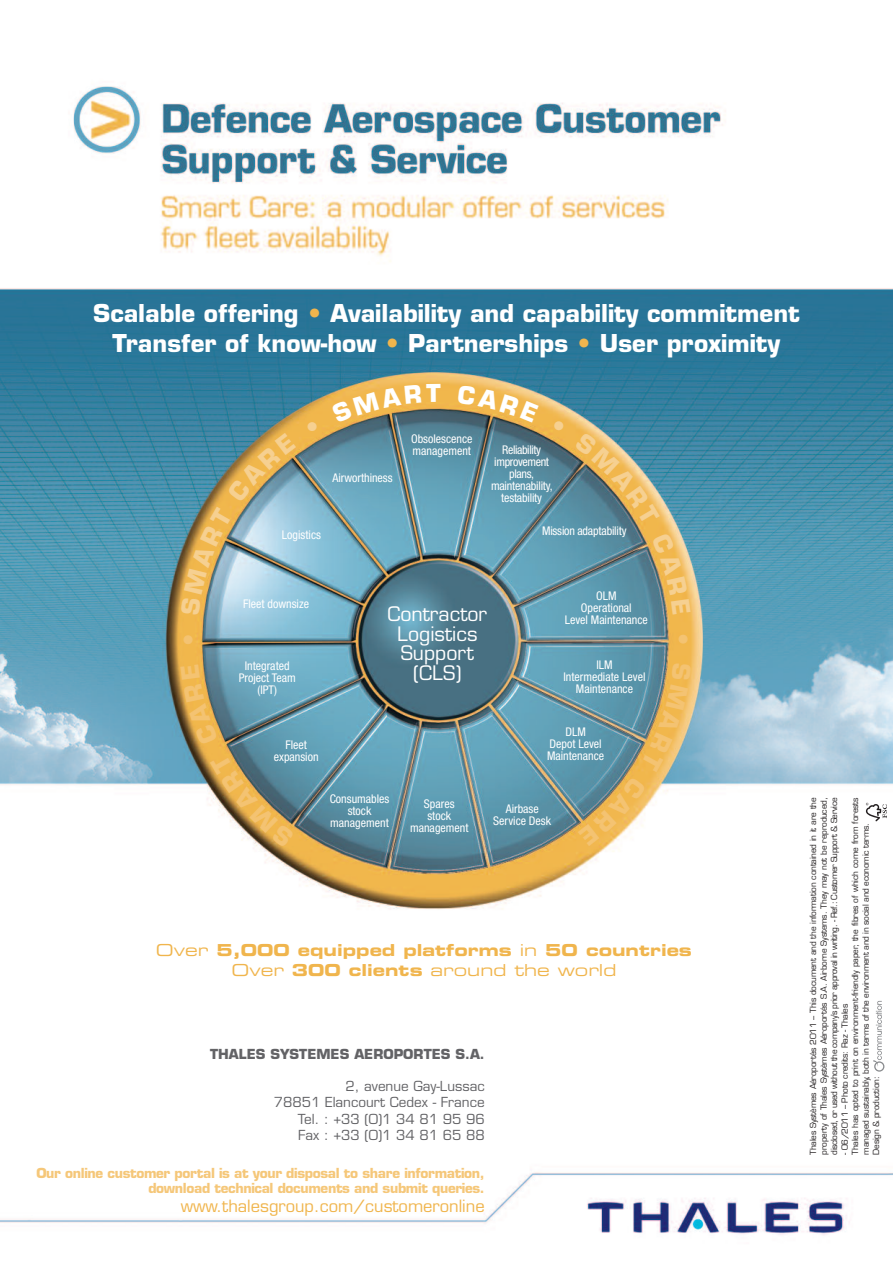
<style>
.page{position:relative;width:893px;height:1263px;background:#fff}
.page>*{position:absolute;margin:0;border:0;box-sizing:border-box;transform-origin:0 0}
.t1{font:700 24px/30px "Eurostile";color:#fff;text-align:center}
.t2{font:700 24px "Eurostile LT Std";color:#f4c372}
.t3{font:19.5px/19.5px "Eurostile LT Std";color:#fff;text-align:center}
.t4{font:16.5px "Eurostile Bold Extended Two";color:#f0b54d}
.t5{font:16.5px "Eurostile LT Std";color:#f0b54d}
.t6{font:16.5px "Eurostile Extended Two";color:#f0b54d}
.t7{font:700 13.5px/15px "Eurostile LT Std";letter-spacing:-.025em;color:#f5c779;text-align:right}
.t8{font:13.5px/16.2px "Eurostile LT Std";color:#636366;text-align:right}
.t9{font:700 13.5px "Eurostile LT Std";color:#636366}
.t10{font:condensed 12px/12px "Helvetica Neue";color:#fff;text-align:center}
.t11{font:condensed 12px/12px "Helvetica Neue";letter-spacing:-.03em;color:#fff;text-align:center}
.t12{font:8.25px/10.5px "Eurostile LT Std";letter-spacing:-.03em;color:#231f20;text-align:justify}
.s1{color:#f0b54d}
.s2{font-family:"Eurostile Extended Two"}
.s3{font-family:"Eurostile Bold Extended Two"}
</style>
<div class="page">
<img style="left:0;top:86px;width:893px;height:1149px">
<svg style="left:873px;top:1001px;width:11px;height:71px"></svg>
<svg style="left:866px;top:803px;width:21px;height:18px"></svg>
<svg style="left:210px;top:754px;width:85px;height:94px"></svg>
<svg style="left:180px;top:664px;width:38px;height:81px;background:#c09c54"></svg>
<svg style="left:180px;top:433px;width:116px;height:182px;background:#a1ad99"></svg>
<svg style="left:306px;top:420px;width:12px;height:13px"></svg>
<svg style="left:331px;top:384px;width:110px;height:39px;background:#cca454"></svg>
<svg style="left:458px;top:385px;width:81px;height:38px;background:#d3aa58"></svg>
<svg style="left:553px;top:420px;width:12px;height:12px"></svg>
<svg style="left:574px;top:432px;width:86px;height:93px;background:#9b9d7a"></svg>
<svg style="left:652px;top:532px;width:39px;height:82px;background:#d1af66"></svg>
<svg style="left:679px;top:634px;width:9px;height:9px"></svg>
<svg style="left:578px;top:663px;width:113px;height:184px"></svg>
<h1 class="t1" style="left:93px;top:300px;width:708px">Scalable offering <span class="s1">•</span> Availability and capability commitment<br>Transfer of know-how <span class="s1">•</span> Partnerships <span class="s1">•</span> User proximity</h1>
<h1 class="t2" style="left:179px;top:647px;width:16px;rotate:-90deg">•</h1>
<h3 class="t10" style="left:332px;top:472px;width:62px">Airworthiness</h3>
<h3 class="t10" style="left:411px;top:433px;width:63px;text-align:left">Obsolescence management</h3>
<h3 class="t10" style="left:282px;top:530px;width:41px">Logistics</h3>
<h3 class="t11" style="left:491px;top:445px;width:63px">Reliability improvement plans, maintenability, testability</h3>
<h3 class="t10" style="left:542px;top:525px;width:86px">Mission adaptability</h3>
<h3 class="t10" style="left:243px;top:598px;width:68px">Fleet downsize</h3>
<h3 class="t10" style="left:239px;top:661px;width:59px">Integrated<br>Project Team (IPT)</h3>
<h3 class="t10" style="left:274px;top:739px;width:46px">Fleet expansion</h3>
<h2 class="t3" style="left:387px;top:607px;width:101px">Contractor<br>Logistics<br>Support (CLS)</h2>
<h3 class="t10" style="left:565px;top:591px;width:85px">OLM<br>Operational<br>Level Maintenance</h3>
<h3 class="t10" style="left:563px;top:659px;width:84px">ILM<br>Intermediate Level<br>Maintenance</h3>
<h3 class="t10" style="left:547px;top:727px;width:59px">DLM<br>Depot Level<br>Maintenance</h3>
<h3 class="t10" style="left:330px;top:793px;width:61px">Consumables stock management</h3>
<h3 class="t10" style="left:410px;top:799px;width:60px">Spares<br>stock management</h3>
<h3 class="t10" style="left:493px;top:804px;width:59px">Airbase<br>Service Desk</h3>
<h3 class="t4" style="left:156px;top:944px;width:538px"><span class="s2">Over</span> 5,000 equipped platforms <span class="s2">in</span> 50 countries</h3>
<h3 class="t6" style="left:231px;top:964px;width:387px">Over <span class="s3">300 clients</span> around the world</h3>
<h3 class="t9" style="left:210px;top:1048px;width:276px">THALES SYSTEMES AEROPORTES S.A.</h3>
<h3 class="t8" style="left:274px;top:1079px;width:212px">2, avenue Gay-Lussac<br>78851 Elancourt Cedex - France<br>Tel. : +33 (0)1 34 81 95 96<br>Fax : +33 (0)1 34 81 65 88</h3>
<h3 class="t7" style="left:36px;top:1167px;width:450px">Our online customer portal is at your disposal to share information, download technical documents and submit queries.</h3>
<h3 class="t5" style="left:181px;top:1199px;width:305px">www.thalesgroup.com/customeronline</h3>
<p class="t12" style="left:809px;top:1155px;width:359px;rotate:-90deg">Thales Systèmes Aéroportés 2011 – This document and the information contained in it are the property of Thales Systèmes Aéroportés S.A. Airborne Systems. They may not be reproduced, disclosed, or used without the company’s prior approval in writing. - Ref.: Customer Support &amp; Service</p>
<p class="t12" style="left:840px;top:1155px;width:359px;text-align:left;rotate:-90deg">- 06/2011 – Photo credits: Raz - Thales<br>Thales has opted to print on environment-friendly paper, the fibres of which come from forests managed sustainably, both in terms of the environment and in social and economic terms.<br>Design &amp; production:</p>
</div>
